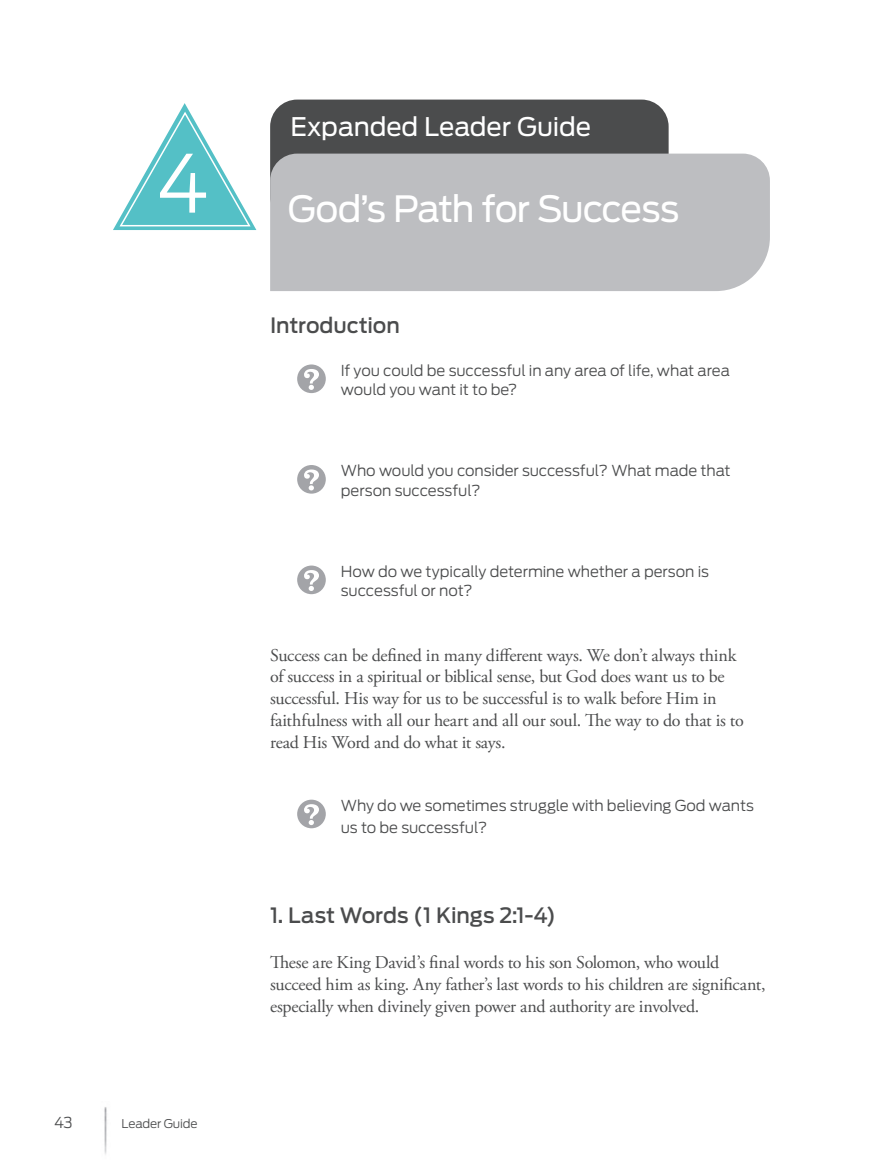
<style>
.page{position:relative;width:878px;height:1175px;background:#fff}
.page>*{position:absolute;margin:0;border:0;box-sizing:border-box;transform-origin:0 0}
.head1_session_number{font:300 79.5px "Antenna";color:#fff}
.head1{font:36px "Antenna";letter-spacing:-.035em;color:#fff}
.header2{font:25.5px "Antenna";letter-spacing:-.005em;color:#fff}
.subhead1{font:500 21px "Antenna";letter-spacing:-.005em;color:#4b4c4d}
.body_no_indent{font:18px/21.8px "Adobe Garamond Pro";letter-spacing:-.015em;color:#4b4c4d}
.questions{font:300 15px/19.5px "Antenna";letter-spacing:-.01em;color:#4b4c4d}
.t1{font:300 12px "Antenna";letter-spacing:-.01em;color:#4b4c4d}
</style>
<div class="page">
<div style="left:270px;top:100px;width:398px;height:123px;background:#4b4c4d;border-radius:27px"></div>
<div style="left:270px;top:154px;width:500px;height:137px;background:#bdbec1"></div>
<img style="left:104px;top:1107px;width:3px;height:48px">
<svg style="left:297px;top:364px;width:29px;height:29px"></svg>
<svg style="left:297px;top:465px;width:29px;height:28px"></svg>
<svg style="left:297px;top:565px;width:29px;height:29px"></svg>
<svg style="left:297px;top:799px;width:29px;height:29px"></svg>
<svg style="left:113px;top:103px;width:143px;height:127px"></svg>
<p class="head1_session_number" style="left:156px;top:136px;width:55px">4</p>
<p class="questions" style="left:54px;top:1112px;width:20px">43</p>
<p class="t1" style="left:122px;top:1116px;width:78px">Leader Guide</p>
<p class="header2" style="left:290px;top:112px;width:302px">Expanded Leader Guide</p>
<p class="head1" style="left:288px;top:187px;width:393px">God’s Path for Success</p>
<p class="subhead1" style="left:270px;top:313px;width:131px">Introduction</p>
<p class="questions" style="left:341px;top:360px;width:390px">If you could be successful in any area of life, what area would you want it to be?</p>
<p class="questions" style="left:341px;top:461px;width:391px">Who would you consider successful? What made that person successful?</p>
<p class="questions" style="left:341px;top:561px;width:369px">How do we typically determine whether a person is successful or not?</p>
<p class="body_no_indent" style="left:270px;top:644px;width:475px">Success can be defined in many different ways. We don’t always think of success in a spiritual or biblical sense, but God does want us to be successful. His way for us to be successful is to walk before Him in faithfulness with all our heart and all our soul. The way to do that is to read His Word and do what it says.</p>
<p class="questions" style="left:341px;top:794px;width:414px;line-height:22.5px">Why do we sometimes struggle with believing God wants us to be successful?</p>
<p class="subhead1" style="left:270px;top:903px;width:287px">1. Last Words (1 Kings 2:1-4)</p>
<p class="body_no_indent" style="left:270px;top:952px;width:497px">These are King David’s final words to his son Solomon, who would succeed him as king. Any father’s last words to his children are significant, especially when divinely given power and authority are involved.</p>
</div>
